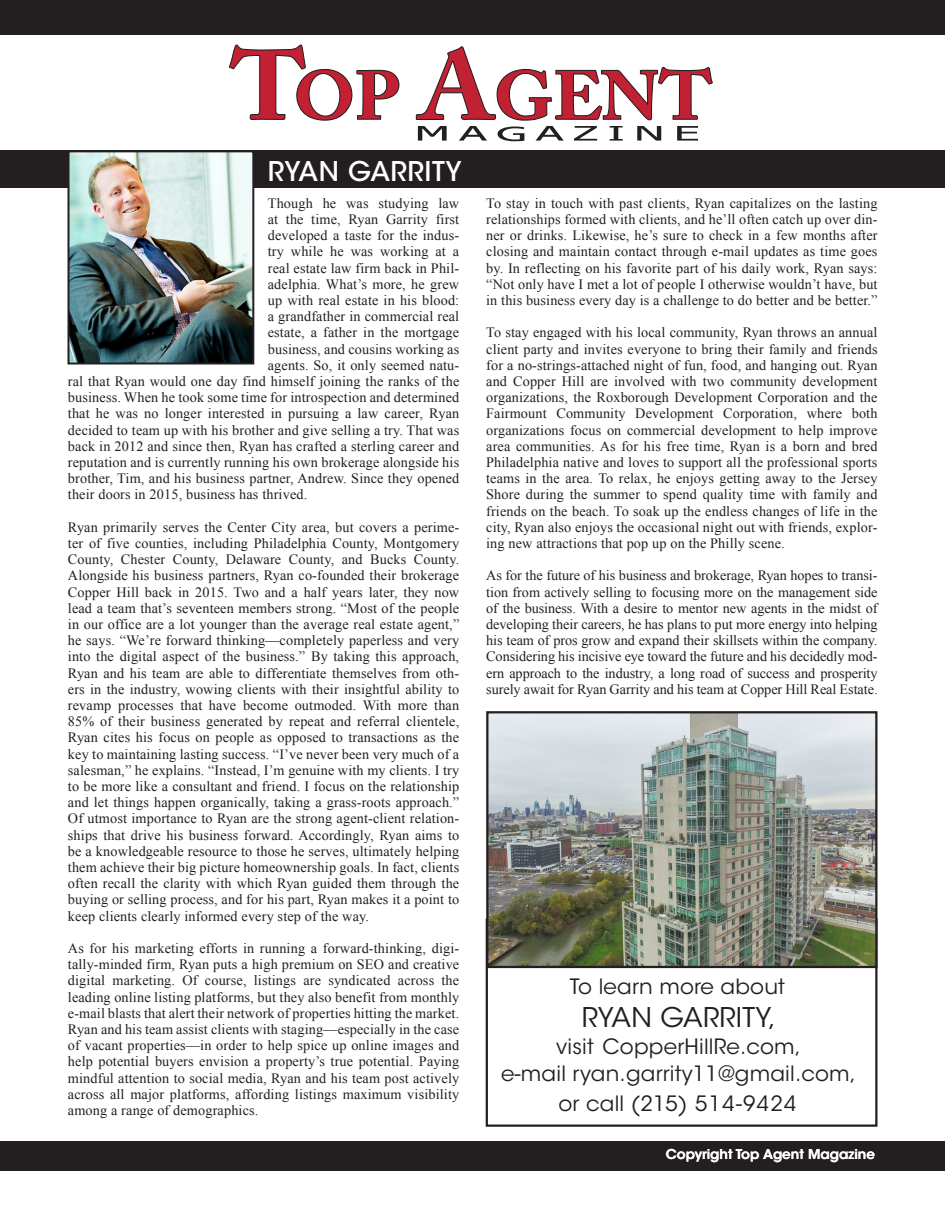
<style>
.page{position:relative;width:945px;height:1215px;background:#fff}
.page>*{position:absolute;margin:0;border:0;box-sizing:border-box;transform-origin:0 0}
.For_More_Info{font:27px "ITC Avant Garde Std";letter-spacing:.01em;color:#231f20}
.NAME{font:500 27px "ITC Avant Garde Std";letter-spacing:.02em;color:#fff}
.For_More_Info-2{font:21px/27px "ITC Avant Garde Std";letter-spacing:.01em;color:#231f20;text-align:center}
.body_hypenate{font:14.25px/16.2px "Times New Roman";letter-spacing:.01em;color:#231f20;text-align:justify}
.For_More_Info-3{font:600 13.5px "ITC Avant Garde Std";color:#fff}
</style>
<div class="page">
<svg style="left:229px;top:44px;width:171px;height:77px"></svg>
<svg style="left:415px;top:46px;width:298px;height:96px"></svg>
<div style="left:0;top:0;width:945px;height:35px;background:#231f20"></div>
<div style="left:0;top:1141px;width:945px;height:29px;background:#231f20"></div>
<div style="left:0;top:150px;width:945px;height:38px;background:#231f20"></div>
<img style="left:70px;top:153px;width:181px;height:209px">
<div style="left:67px;top:150px;width:187px;height:215px;border:2px solid #231f20"></div>
<div style="left:486px;top:919px;width:392px;height:208px;border:2px solid #231f20"></div>
<img style="left:489px;top:714px;width:386px;height:251px">
<div style="left:486px;top:711px;width:392px;height:257px;border:2px solid #231f20"></div>
<p class="NAME" style="left:268px;top:154px;width:195px">RYAN GARRITY</p>
<p class="body_hypenate" style="left:268px;top:195px;width:193px">Though he was studying law</p>
<p class="body_hypenate" style="left:268px;top:211px;width:193px">at the time, Ryan Garrity first</p>
<p class="body_hypenate" style="left:268px;top:227px;width:193px">developed a taste for the indus-</p>
<p class="body_hypenate" style="left:268px;top:243px;width:193px">try while he was working at a</p>
<p class="body_hypenate" style="left:268px;top:260px;width:193px">real estate law firm back in Phil-</p>
<p class="body_hypenate" style="left:268px;top:276px;width:193px">adelphia. What’s more, he grew</p>
<p class="body_hypenate" style="left:268px;top:292px;width:193px">up with real estate in his blood:</p>
<p class="body_hypenate" style="left:268px;top:308px;width:193px">a grandfather in commercial real</p>
<p class="body_hypenate" style="left:268px;top:324px;width:193px">estate, a father in the mortgage</p>
<p class="body_hypenate" style="left:268px;top:341px;width:193px">business, and cousins working as</p>
<p class="body_hypenate" style="left:268px;top:357px;width:193px">agents. So, it only seemed natu-</p>
<p class="body_hypenate" style="left:68px;top:373px;width:393px">ral that Ryan would one day find himself joining the ranks of the</p>
<p class="body_hypenate" style="left:68px;top:389px;width:393px">business. When he took some time for introspection and determined</p>
<p class="body_hypenate" style="left:68px;top:405px;width:393px">that he was no longer interested in pursuing a law career, Ryan</p>
<p class="body_hypenate" style="left:68px;top:422px;width:393px">decided to team up with his brother and give selling a try. That was</p>
<p class="body_hypenate" style="left:68px;top:438px;width:393px">back in 2012 and since then, Ryan has crafted a sterling career and</p>
<p class="body_hypenate" style="left:68px;top:454px;width:393px">reputation and is currently running his own brokerage alongside his</p>
<p class="body_hypenate" style="left:68px;top:470px;width:393px">brother, Tim, and his business partner, Andrew. Since they opened</p>
<p class="body_hypenate" style="left:68px;top:486px;width:241px">their doors in 2015, business has thrived.</p>
<p class="body_hypenate" style="left:68px;top:519px;width:393px">Ryan primarily serves the Center City area, but covers a perime&shy;ter of five counties, including Philadelphia County, Montgomery County, Chester County, Delaware County, and Bucks County.<br>Alongside his business partners, Ryan co-founded their brokerage Copper Hill back in 2015. Two and a half years later, they now lead a team that’s seventeen members strong. “Most of the people in our office are a lot younger than the average real estate agent,” he says. “We’re forward thinking—completely paperless and very into the digital aspect of the business.” By taking this approach, Ryan and his team are able to differentiate themselves from oth&shy;ers in the industry, wowing clients with their insightful ability to revamp processes that have become outmoded. With more than 85% of their business generated by repeat and referral clientele, Ryan cites his focus on people as opposed to transactions as the key to maintaining lasting success. “I’ve never been very much of a salesman,” he explains. “Instead, I’m genuine with my clients. I try to be more like a consultant and friend. I focus on the relationship and let things happen organically, taking a grass-roots approach.” Of utmost importance to Ryan are the strong agent-client relation&shy;ships that drive his business forward. Accordingly, Ryan aims to be a knowledgeable resource to those he serves, ultimately helping them achieve their big picture homeownership goals. In fact, clients often recall the clarity with which Ryan guided them through the buying or selling process, and for his part, Ryan makes it a point to keep clients clearly informed every step of the way.</p>
<p class="body_hypenate" style="left:68px;top:940px;width:393px">As for his marketing efforts in running a forward-thinking, digi&shy;tally-minded firm, Ryan puts a high premium on SEO and creative digital marketing. Of course, listings are syndicated across the leading online listing platforms, but they also benefit from monthly e-mail blasts that alert their network of properties hitting the market.<br>Ryan and his team assist clients with staging—especially in the case of vacant properties—in order to help spice up online images and help potential buyers envision a property’s true potential. Paying mindful attention to social media, Ryan and his team post actively across all major platforms, affording listings maximum visibility among a range of demographics.</p>
<p class="body_hypenate" style="left:486px;top:195px;width:393px">To stay in touch with past clients, Ryan capitalizes on the lasting relationships formed with clients, and he’ll often catch up over din&shy;ner or drinks. Likewise, he’s sure to check in a few months after closing and maintain contact through e-mail updates as time goes by. In reflecting on his favorite part of his daily work, Ryan says: “Not only have I met a lot of people I otherwise wouldn’t have, but in this business every day is a challenge to do better and be better.”</p>
<p class="body_hypenate" style="left:486px;top:324px;width:393px">To stay engaged with his local community, Ryan throws an annual client party and invites everyone to bring their family and friends for a no-strings-attached night of fun, food, and hanging out. Ryan and Copper Hill are involved with two community development organizations, the Roxborough Development Corporation and the Fairmount Community Development Corporation, where both organizations focus on commercial development to help improve area communities. As for his free time, Ryan is a born and bred Philadelphia native and loves to support all the professional sports teams in the area. To relax, he enjoys getting away to the Jersey Shore during the summer to spend quality time with family and friends on the beach. To soak up the endless changes of life in the city, Ryan also enjoys the occasional night out with friends, explor&shy;ing new attractions that pop up on the Philly scene.</p>
<p class="body_hypenate" style="left:486px;top:567px;width:393px">As for the future of his business and brokerage, Ryan hopes to transi&shy;tion from actively selling to focusing more on the management side of the business. With a desire to mentor new agents in the midst of developing their careers, he has plans to put more energy into helping his team of pros grow and expand their skillsets within the company.<br>Considering his incisive eye toward the future and his decidedly mod&shy;ern approach to the industry, a long road of success and prosperity surely await for Ryan Garrity and his team at Copper Hill Real Estate.</p>
<p class="For_More_Info-2" style="left:570px;top:973px;width:217px">To learn more about</p>
<p class="For_More_Info" style="left:582px;top:1001px;width:196px">RYAN GARRITY,</p>
<p class="For_More_Info-2" style="left:501px;top:1033px;width:356px">visit CopperHillRe.com,<br>e-mail ryan.garrity11@gmail.com,</p>
<p class="For_More_Info-2" style="left:558px;top:1090px;width:239px">or call (215) 514-9424</p>
<p class="For_More_Info-3" style="left:666px;top:1146px;width:211px">Copyright Top Agent Magazine</p>
</div>
